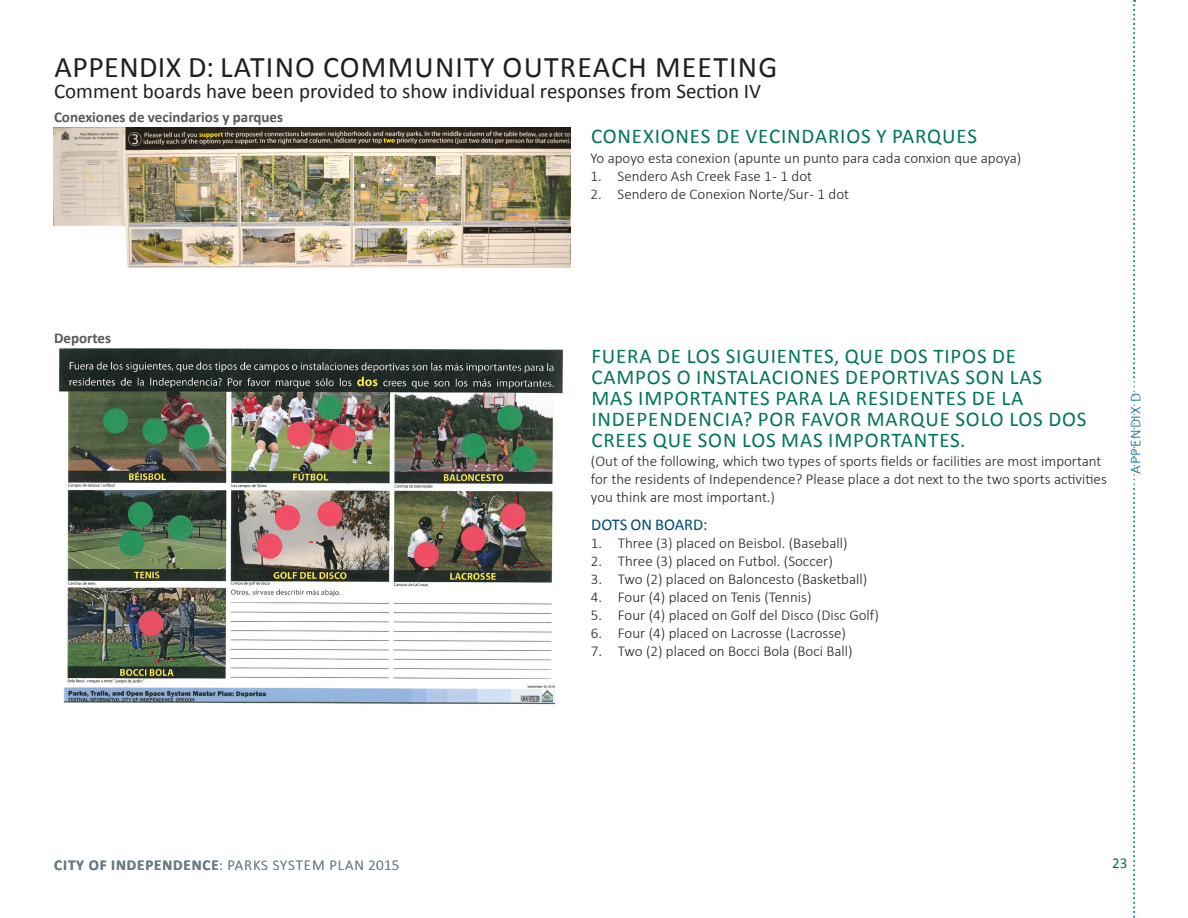
<style>
.page{position:relative;width:1188px;height:918px;background:#fff}
.page>*{position:absolute;margin:0;border:0;box-sizing:border-box;transform-origin:0 0}
._1_0_Chapter_Heading{font:30px "Calibri";letter-spacing:.04em;color:#231f20}
._1_2_Sub_Heading{font:21px/21px "Calibri";letter-spacing:.04em;color:#007558}
._1_0_Chapter_Heading-2{font:21px "Calibri";color:#231f20}
._1_3_SubSub{font:16.5px "Calibri";color:#004c72}
._2_0_Body_Text{font:300 15px/18px "Calibri";color:#231f20}
._3_0_Table_Heading{font:700 15px "Calibri";color:#57585a}
._0_1_Page_Header{font:300 15px "Calibri";letter-spacing:.055em;color:#6d7c84}
._0_1_Page_Header-2{font:300 15px "Calibri";letter-spacing:.06em;color:#146b90}
._5_0_Footer{font:15px "Calibri";color:#007558}
.s1{font-weight:700}
</style>
<div class="page">
<svg style="left:1133px;top:0;width:2px;height:918px"></svg>
<img style="left:54px;top:128px;width:516px;height:139px">
<img style="left:59px;top:348px;width:504px;height:357px">
<p class="_1_0_Chapter_Heading" style="left:55px;top:48px;width:724px">APPENDIX D: LATINO COMMUNITY OUTREACH MEETING</p>
<p class="_1_0_Chapter_Heading-2" style="left:54px;top:77px;width:709px">Comment boards have been provided to show individual responses from Section IV</p>
<p class="_3_0_Table_Heading" style="left:54px;top:108px;width:231px">Conexiones de vecindarios y parques</p>
<p class="_3_0_Table_Heading" style="left:54px;top:328px;width:58px">Deportes</p>
<p class="_0_1_Page_Header" style="left:54px;top:855px;width:347px"><span class="s1">CITY OF INDEPENDENCE</span>: PARKS SYSTEM PLAN 2015</p>
<p class="_1_2_Sub_Heading" style="left:591px;top:126px;width:388px">CONEXIONES DE VECINDARIOS Y PARQUES</p>
<p class="_2_0_Body_Text" style="left:591px;top:149px;width:432px">Yo apoyo esta conexion (apunte un punto para cada conxion que apoya)</p>
<p class="_2_0_Body_Text" style="left:591px;top:167px;width:223px">1. Sendero Ash Creek Fase 1 - 1 dot</p>
<p class="_2_0_Body_Text" style="left:591px;top:185px;width:260px">2. Sendero de Conexion Norte/Sur - 1 dot</p>
<p class="_1_2_Sub_Heading" style="left:591px;top:345px;width:497px">FUERA DE LOS SIGUIENTES, QUE DOS TIPOS DE CAMPOS O INSTALACIONES DEPORTIVAS SON LAS MAS IMPORTANTES PARA LA RESIDENTES DE LA INDEPENDENCIA? POR FAVOR MARQUE SOLO LOS DOS CREES QUE SON LOS MAS IMPORTANTES.</p>
<p class="_2_0_Body_Text" style="left:591px;top:452px;width:517px">(Out of the following, which two types of sports fields or facilities are most important for the residents of Independence? Please place a dot next to the two sports activities you think are most important.)</p>
<p class="_1_3_SubSub" style="left:591px;top:514px;width:118px">DOTS ON BOARD:</p>
<p class="_2_0_Body_Text" style="left:591px;top:534px;width:258px">1. Three (3) placed on Beisbol. (Baseball)</p>
<p class="_2_0_Body_Text" style="left:591px;top:552px;width:243px">2. Three (3) placed on Futbol. (Soccer)</p>
<p class="_2_0_Body_Text" style="left:591px;top:570px;width:278px">3. Two (2) placed on Baloncesto (Basketball)</p>
<p class="_2_0_Body_Text" style="left:591px;top:588px;width:222px">4. Four (4) placed on Tenis (Tennis)</p>
<p class="_2_0_Body_Text" style="left:591px;top:606px;width:290px">5. Four (4) placed on Golf del Disco (Disc Golf)</p>
<p class="_2_0_Body_Text" style="left:591px;top:624px;width:257px">6. Four (4) placed on Lacrosse (Lacrosse)</p>
<p class="_2_0_Body_Text" style="left:591px;top:642px;width:263px">7. Two (2) placed on Bocci Bola (Boci Ball)</p>
<p class="_0_1_Page_Header-2" style="left:1126px;top:474px;width:82px;rotate:-90deg">APPENDIX D</p>
<p class="_5_0_Footer" style="left:1112px;top:854px;width:17px">23</p>
</div>
